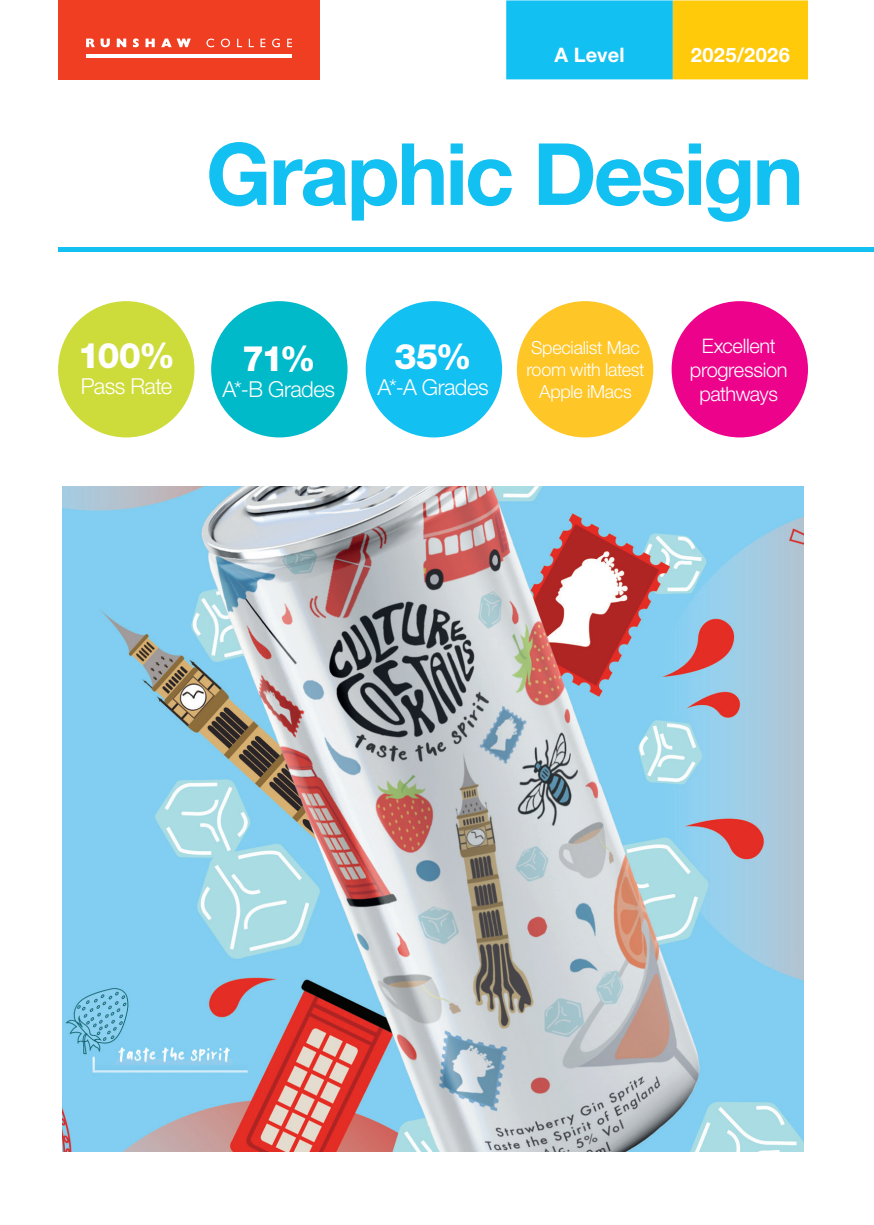
<style>
.page{position:relative;width:874px;height:1225px;background:#fff}
.page>*{position:absolute;margin:0;border:0;box-sizing:border-box;transform-origin:0 0}
.t1{font:700 86px "Helvetica Neue LT Pro";letter-spacing:-.03em;color:#12c0f2}
.t2{font:800 35.2px "Helvetica Neue LT Pro";letter-spacing:-.05em;color:#fff}
.t3{font:300 22px "Helvetica Neue LT Pro";letter-spacing:-.02em;color:#fff}
.t4{font:300 20px/24px "Helvetica Neue LT Pro";letter-spacing:-.02em;color:#fff;text-align:center}
.t5{font:700 20px "Helvetica Neue LT Pro";letter-spacing:.02em;color:#fff}
.t6{font:300 18px/21.6px "Helvetica Neue LT Pro";letter-spacing:-.015em;color:#fff;text-align:center}
</style>
<div class="page">
<div style="left:58px;top:0;width:262px;height:79px;background:#ef3e22"></div>
<svg style="left:506px;top:0;width:301px;height:79px;background:#7cc48b"></svg>
<div style="left:58px;top:301px;width:136px;height:136px;background:#cedc3b;border-radius:50%"></div>
<div style="left:211px;top:301px;width:136px;height:136px;background:#00b9c9;border-radius:50%"></div>
<div style="left:365px;top:301px;width:137px;height:136px;background:#12c0f2;border-radius:50%"></div>
<div style="left:516px;top:301px;width:137px;height:136px;background:#fec627;border-radius:50%"></div>
<div style="left:671px;top:301px;width:136px;height:136px;background:#ed028c;border-radius:50%"></div>
<div style="left:58px;top:247px;width:815px;height:5px;background:#12c0f2"></div>
<img style="left:62px;top:487px;width:741px;height:664px">
<hr style="left:86px;top:54px;width:206px;height:4px;background:#fff">
<svg style="left:86px;top:39px;width:24px;height:8px"></svg>
<svg style="left:117px;top:39px;width:9px;height:8px"></svg>
<svg style="left:133px;top:38px;width:6px;height:9px"></svg>
<svg style="left:145px;top:39px;width:10px;height:8px"></svg>
<svg style="left:161px;top:39px;width:30px;height:8px"></svg>
<svg style="left:206px;top:39px;width:8px;height:8px"></svg>
<svg style="left:221px;top:39px;width:9px;height:8px"></svg>
<svg style="left:237px;top:39px;width:5px;height:8px"></svg>
<svg style="left:249px;top:39px;width:5px;height:8px"></svg>
<svg style="left:260px;top:39px;width:5px;height:8px"></svg>
<svg style="left:272px;top:39px;width:8px;height:8px"></svg>
<svg style="left:287px;top:39px;width:5px;height:8px"></svg>
<p class="t5" style="left:554px;top:43px;width:72px">A Level</p>
<p class="t5" style="left:690px;top:43px;width:101px">2025/2026</p>
<p class="t1" style="left:206px;top:121px;width:599px">Graphic Design</p>
<p class="t2" style="left:78px;top:334px;width:99px">100%</p>
<p class="t3" style="left:81px;top:373px;width:93px">Pass Rate</p>
<p class="t2" style="left:242px;top:337px;width:75px">71%</p>
<p class="t3" style="left:222px;top:376px;width:114px">A*-B Grades</p>
<p class="t2" style="left:394px;top:335px;width:79px">35%</p>
<p class="t3" style="left:377px;top:374px;width:113px">A*-A Grades</p>
<p class="t6" style="left:526px;top:337px;width:120px">Specialist Mac room with latest<br>Apple iMacs</p>
<p class="t4" style="left:689px;top:333px;width:99px">Excellent progression pathways</p>
</div>
